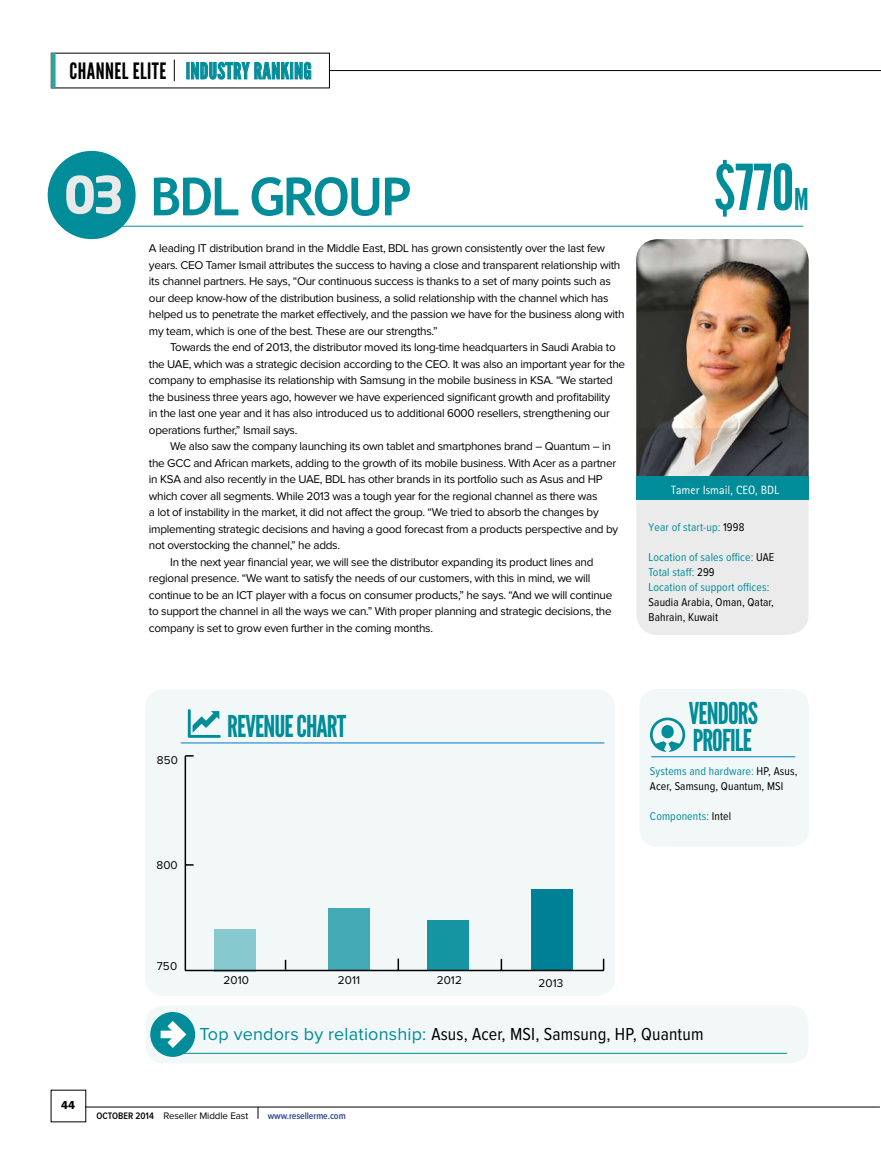
<style>
.page{position:relative;width:881px;height:1149px;background:#fff}
.page>*{position:absolute;margin:0;border:0;box-sizing:border-box;transform-origin:0 0}
.t1{font:63px "League Gothic";color:#008c99}
.t2{font:700 52.5px "Trebuchet MS";color:#008c99}
.t3{font:30px/27px "League Gothic";letter-spacing:-.03em;color:#008c99}
.t4{font:22.5px "League Gothic";letter-spacing:.02em;color:#008c99}
.t5{font:18px "Proxima Nova Cond";letter-spacing:.01em;color:#000}
.t6{font:12px "AT Rotis Sans Serif";color:#fff}
.t7{font:700 12px "Spiegel";color:#000}
.t8{font:11.7px/16.5px "Proxima Nova";letter-spacing:-.025em;color:#000}
.t9{font:11.7px/15px "Proxima Nova Cond";letter-spacing:.01em;color:#008c99}
.t10{font:11.7px/15px "Proxima Nova Cond";letter-spacing:.01em;color:#000}
.t11{font:9.75px "Proxima Nova";letter-spacing:-.01em;color:#000}
.t12{font:600 9.75px "Proxima Nova Cond";letter-spacing:-.01em;color:#25408f}
.s1{color:#000}
.s2{font-family:"Neo Sans Std";font-size:51px;color:#e9e9ea}
.s3{font-size:30px}
.s4{color:#008c99}
.s5{font-family:"Proxima Nova";color:#008c99}
.s6{font-family:"Proxima Nova Cond";font-weight:600}
</style>
<div class="page">
<hr style="left:85px;top:1106px;width:794px;height:1px;background:#000">
<hr style="left:329px;top:70px;width:551px;height:1px;background:#000">
<svg style="left:187px;top:61px;width:124px;height:19px"></svg>
<div style="left:51px;top:53px;width:5px;height:35px;background:#2aa598"></div>
<svg style="left:174px;top:60px;width:1px;height:21px"></svg>
<img style="left:636px;top:239px;width:172px;height:189px">
<div style="left:48px;top:151px;width:87px;height:88px;background:#008c99;border-radius:50%"></div>
<svg style="left:636px;top:428px;width:172px;height:206px;background:#c9c8c8"></svg>
<div style="left:636px;top:476px;width:172px;height:24px;background:#008c99"></div>
<div style="left:145px;top:689px;width:469px;height:306px;background:#f2f8f8;border-radius:18px"></div>
<hr style="left:181px;top:742px;width:423px;height:1px;background:#0079c1">
<svg style="left:188px;top:709px;width:33px;height:28px"></svg>
<div style="left:146px;top:1005px;width:662px;height:57px;background:#f2f8f8;border-radius:18px"></div>
<hr style="left:181px;top:1052px;width:605px;height:1px;background:#008c99">
<div style="left:150px;top:1011px;width:45px;height:45px;background:#008c99;border-radius:50%"></div>
<svg style="left:160px;top:1021px;width:26px;height:26px"></svg>
<hr style="left:92px;top:226px;width:711px;height:1px;background:#008c99">
<div style="left:530px;top:888px;width:42px;height:82px;background:#008097"></div>
<div style="left:427px;top:919px;width:42px;height:51px;background:#1495a1"></div>
<div style="left:328px;top:908px;width:41px;height:62px;background:#42aab4"></div>
<div style="left:214px;top:928px;width:42px;height:43px;background:#87c9cf"></div>
<hr style="left:184px;top:755px;width:2px;height:215px;background:#000">
<hr style="left:185px;top:969px;width:418px;height:1px;background:#000">
<svg style="left:397px;top:958px;width:2px;height:11px"></svg>
<svg style="left:500px;top:958px;width:2px;height:12px"></svg>
<svg style="left:602px;top:958px;width:2px;height:11px"></svg>
<div style="left:639px;top:688px;width:169px;height:158px;background:#f2f8f8;border-radius:18px"></div>
<hr style="left:651px;top:756px;width:143px;height:1px;background:#0079c1">
<svg style="left:650px;top:717px;width:35px;height:34px"></svg>
<h3 class="t4" style="left:70px;top:58px;width:243px"><span class="s1">CHANNEL ELITE</span> INDUSTRY RANKING</h3>
<h2 class="t2" style="left:64px;top:164px;width:282px"><span class="s2">03</span> BDL GROUP</h2>
<p class="t8" style="left:149px;top:240px;width:477px">A leading IT distribution brand in the Middle East, BDL has grown consistently over the last few years. CEO Tamer Ismail attributes the success to having a close and transparent relationship with its channel partners. He says, “Our continuous success is thanks to a set of many points such as our deep know-how of the distribution business, a solid relationship with the channel which has helped us to penetrate the market effectively, and the passion we have for the business along with my team, which is one of the best. These are our strengths.”</p>
<p class="t8" style="left:149px;top:339px;width:477px;text-indent:21px">Towards the end of 2013, the distributor moved its long-time headquarters in Saudi Arabia to the UAE, which was a strategic decision according to the CEO. It was also an important year for the company to emphasise its relationship with Samsung in the mobile business in KSA. “We started the business three years ago, however we have experienced significant growth and profitability<br>in the last one year and it has also introduced us to additional 6000 resellers, strengthening our operations further,” Ismail says.</p>
<p class="t8" style="left:170px;top:438px;width:442px">We also saw the company launching its own tablet and smartphones brand – Quantum – in</p>
<p class="t8" style="left:149px;top:455px;width:468px">the GCC and African markets, adding to the growth of its mobile business. With Acer as a partner</p>
<p class="t8" style="left:149px;top:471px;width:455px">in KSA and also recently in the UAE, BDL has other brands in its portfolio such as Asus and HP</p>
<p class="t8" style="left:149px;top:488px;width:450px">which cover all segments. While 2013 was a tough year for the regional channel as there was</p>
<p class="t8" style="left:149px;top:504px;width:451px">a lot of instability in the market, it did not affect the group. “We tried to absorb the changes by</p>
<p class="t8" style="left:149px;top:521px;width:470px">implementing strategic decisions and having a good forecast from a products perspective and by</p>
<p class="t8" style="left:149px;top:537px;width:192px">not overstocking the channel,” he adds.</p>
<p class="t8" style="left:170px;top:554px;width:424px">In the next year financial year, we will see the distributor expanding its product lines and</p>
<p class="t8" style="left:149px;top:570px;width:442px">regional presence. “We want to satisfy the needs of our customers, with this in mind, we will</p>
<p class="t8" style="left:149px;top:587px;width:464px">continue to be an ICT player with a focus on consumer products,” he says. “And we will continue</p>
<p class="t8" style="left:149px;top:603px;width:464px">to support the channel in all the ways we can.” With proper planning and strategic decisions, the</p>
<p class="t8" style="left:149px;top:620px;width:285px">company is set to grow even further in the coming months.</p>
<h1 class="t1" style="left:713px;top:151px;width:94px">$770<span class="s3">M</span></h1>
<p class="t6" style="left:670px;top:482px;width:109px">Tamer Ismail, CEO, BDL</p>
<p class="t9" style="left:648px;top:520px;width:97px">Year of start-up: <span class="s1">1998</span></p>
<p class="t9" style="left:648px;top:550px;width:127px">Location of sales office: <span class="s1">UAE<br></span>Total staff: <span class="s1">299<br></span>Location of support offices:</p>
<p class="t10" style="left:648px;top:595px;width:127px">Saudia Arabia, Oman, Qatar,<br>Bahrain, Kuwait</p>
<p class="t8" style="left:157px;top:752px;width:23px">850</p>
<p class="t8" style="left:156px;top:856px;width:23px">800</p>
<h3 class="t3" style="left:227px;top:712px;width:120px">REVENUE CHART</h3>
<h3 class="t3" style="left:688px;top:699px;width:71px">VENDORS<br>PROFILE</h3>
<p class="t10" style="left:649px;top:764px;width:149px"><span class="s4">Systems and hardware:</span> HP, Asus,<br>Acer, Samsung, Quantum, MSI</p>
<p class="t9" style="left:649px;top:809px;width:83px">Components: <span class="s1">Intel</span></p>
<p class="t8" style="left:157px;top:957px;width:22px">750</p>
<p class="t8" style="left:223px;top:971px;width:27px">2010</p>
<p class="t8" style="left:338px;top:971px;width:24px">2011</p>
<p class="t8" style="left:436px;top:971px;width:27px">2012</p>
<p class="t8" style="left:538px;top:974px;width:26px">2013</p>
<h3 class="t5" style="left:199px;top:1024px;width:505px"><span class="s5">Top vendors by relationship:</span> Asus, Acer, MSI, Samsung, HP, Quantum</h3>
<p class="t7" style="left:61px;top:1099px;width:15px">44</p>
<p class="t11" style="left:97px;top:1109px;width:153px"><span class="s6">october 2014</span> Reseller Middle East</p>
<p class="t12" style="left:268px;top:1109px;width:79px">www.resellerme.com</p>
</div>
